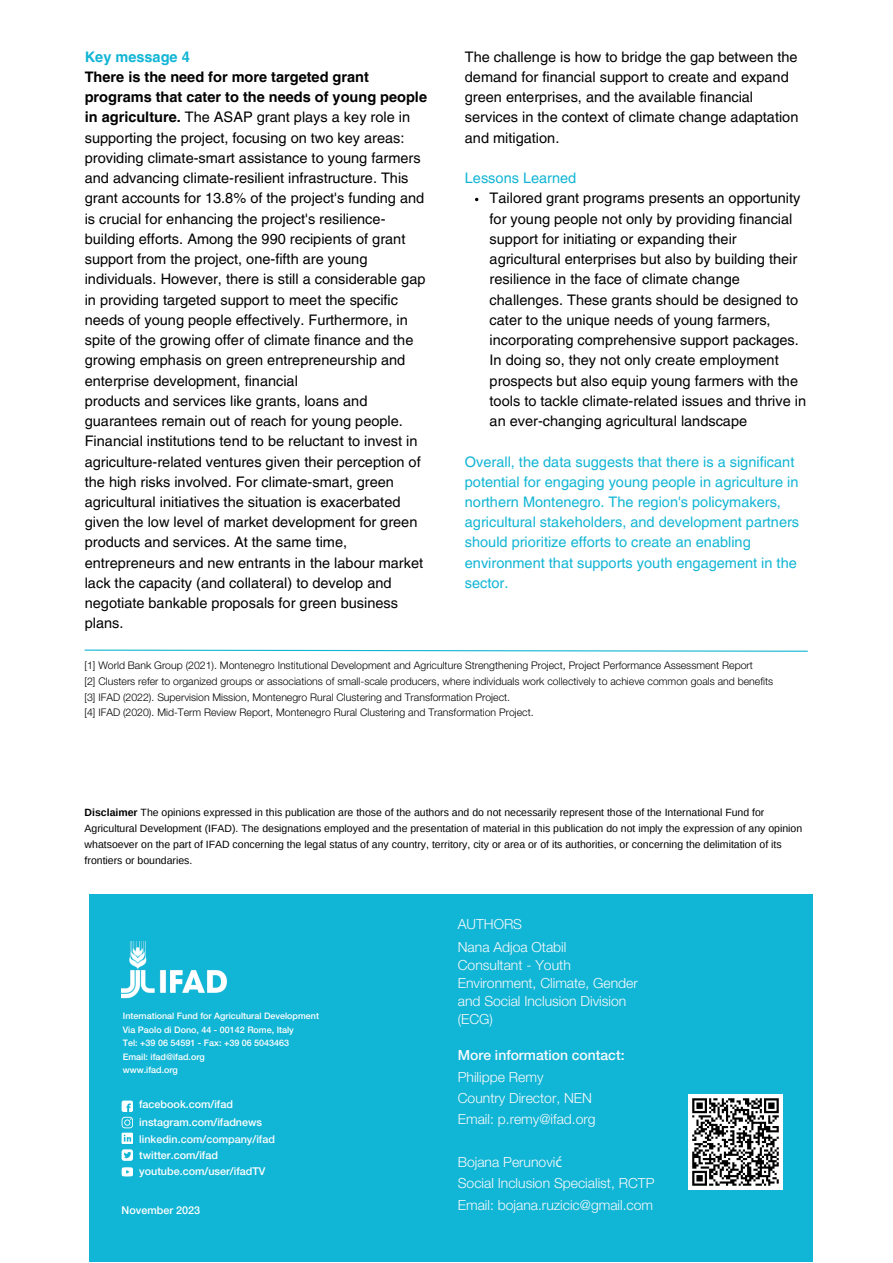
<style>
.page{position:relative;width:893px;height:1263px;background:#fff}
.page>*{position:absolute;margin:0;border:0;box-sizing:border-box;transform-origin:0 0}
.t1{font:14.55px/20.2px "Helvetica LT Pro";color:#000}
.t2{font:14.55px/20.2px "Helvetica LT Pro";color:#11b5d5}
.t3{font:700 14.55px "Helvetica LT Pro";color:#11b5d5}
.t4{font:300 13.95px "Helvetica Neue LT Std";color:#f9fafd}
.t5{font:500 13.95px "Helvetica Neue LT Std";color:#f9fafd}
.t6{font:500 10.8px "Helvetica Neue LT Std";color:#fff}
.t7{font:500 10.8px "Helvetica Neue LT Std";color:#f9fafd}
.t8{font:300 10.5px "Helvetica Neue LT Std";color:#000}
.t9{font:10.5px/15.8px "Arimo";color:#000}
.t10{font:500 9px "Helvetica Neue LT Std";color:#fff}
.s1{font-weight:700}
.s2{font-family:"Noto Sans";font-weight:400}
</style>
<div class="page">
<svg style="left:84px;top:649px;width:724px;height:3px"></svg>
<div style="left:89px;top:894px;width:723px;height:367px;background:#11b5d5"></div>
<img style="left:122px;top:941px;width:105px;height:58px">
<svg style="left:122px;top:1100px;width:11px;height:77px"></svg>
<img style="left:688px;top:1094px;width:94px;height:94px">
<p class="t3" style="left:85px;top:51px;width:106px">Key message 4</p>
<p class="t1" style="left:85px;top:68px;width:344px"><span class="s1">There is the need for more targeted grant programs that cater to the needs of young people in agriculture.</span> The ASAP grant plays a key role in supporting the project, focusing on two key areas: providing climate-smart assistance to young farmers and advancing climate-resilient infrastructure. This grant accounts for 13.8% of the project's funding and is crucial for enhancing the project's resilience&shy;building efforts. Among the 990 recipients of grant support from the project, one-fifth are young individuals. However, there is still a considerable gap in providing targeted support to meet the specific needs of young people effectively. Furthermore, in spite of the growing offer of climate finance and the growing emphasis on green entrepreneurship and enterprise development, financial</p>
<p class="t1" style="left:85px;top:392px;width:320px">products and services like grants, loans and guarantees remain out of reach for young people.</p>
<p class="t1" style="left:85px;top:432px;width:340px">Financial institutions tend to be reluctant to invest in agriculture-related ventures given their perception of the high risks involved. For climate-smart, green agricultural initiatives the situation is exacerbated given the low level of market development for green products and services. At the same time, entrepreneurs and new entrants in the labour market lack the capacity (and collateral) to develop and negotiate bankable proposals for green business plans.</p>
<p class="t1" style="left:465px;top:48px;width:335px">The challenge is how to bridge the gap between the demand for financial support to create and expand green enterprises, and the available financial services in the context of climate change adaptation and mitigation.</p>
<p class="t2" style="left:465px;top:169px;width:113px">Lessons Learned</p>
<p class="t1" style="left:489px;top:189px;width:318px">Tailored grant programs presents an opportunity for young people not only by providing financial support for initiating or expanding their agricultural enterprises but also by building their resilience in the face of climate change challenges. These grants should be designed to cater to the unique needs of young farmers, incorporating comprehensive support packages.<br>In doing so, they not only create employment prospects but also equip young farmers with the tools to tackle climate-related issues and thrive in an ever-changing agricultural landscape</p>
<p class="t2" style="left:465px;top:452px;width:336px">Overall, the data suggests that there is a significant potential for engaging young people in agriculture in northern Montenegro. The region's policymakers, agricultural stakeholders, and development partners should prioritize efforts to create an enabling environment that supports youth engagement in the sector.</p>
<p class="t8" style="left:85px;top:661px;width:669px">[1] World Bank Group (2021). Montenegro Institutional Development and Agriculture Strengthening Project, Project Performance Assessment Report</p>
<p class="t8" style="left:85px;top:677px;width:690px">[2] Clusters refer to organized groups or associations of small-scale producers, where individuals work collectively to achieve common goals and benefits</p>
<p class="t8" style="left:85px;top:693px;width:427px">[3] IFAD (2022). Supervision Mission, Montenegro Rural Clustering and Transformation Project.</p>
<p class="t8" style="left:85px;top:708px;width:450px">[4] IFAD (2020). Mid-Term Review Report, Montenegro Rural Clustering and Transformation Project.</p>
<p class="t9" style="left:85px;top:804px;width:719px"><span class="s1">Disclaimer</span> The opinions expressed in this publication are those of the authors and do not necessarily represent those of the International Fund for Agricultural Development (IFAD). The designations employed and the presentation of material in this publication do not imply the expression of any opinion whatsoever on the part of IFAD concerning the legal status of any country, territory, city or area or of its authorities, or concerning the delimitation of its frontiers or boundaries.</p>
<p class="t10" style="left:123px;top:1012px;width:198px">International Fund for Agricultural Development</p>
<p class="t10" style="left:123px;top:1039px;width:168px">Tel: +39 06 54591 - Fax: +39 06 5043463</p>
<p class="t10" style="left:123px;top:1026px;width:173px">Via Paolo di Dono, 44 - 00142 Rome, Italy</p>
<p class="t10" style="left:123px;top:1053px;width:83px">Email: ifad@ifad.org</p>
<p class="t10" style="left:123px;top:1066px;width:57px">www.ifad.org</p>
<p class="t6" style="left:139px;top:1100px;width:95px">facebook.com/ifad</p>
<p class="t7" style="left:139px;top:1134px;width:137px">linkedin.com/company/ifad</p>
<p class="t6" style="left:142px;top:1102px;width:95px">facebook.com/ifad</p>
<p class="t7" style="left:142px;top:1137px;width:137px">linkedin.com/company/ifad</p>
<p class="t6" style="left:139px;top:1118px;width:124px">instagram.com/ifadnews</p>
<p class="t6" style="left:139px;top:1151px;width:80px">twitter.com/ifad</p>
<p class="t6" style="left:142px;top:1120px;width:124px">instagram.com/ifadnews</p>
<p class="t6" style="left:142px;top:1153px;width:80px">twitter.com/ifad</p>
<p class="t6" style="left:139px;top:1167px;width:128px">youtube.com/user/ifadTV</p>
<p class="t6" style="left:142px;top:1169px;width:128px">youtube.com/user/ifadTV</p>
<p class="t6" style="left:122px;top:1205px;width:80px">November 2023</p>
<p class="t4" style="left:458px;top:919px;width:66px">AUTHORS</p>
<p class="t4" style="left:458px;top:941px;width:110px">Nana Adjoa Otabil</p>
<p class="t4" style="left:458px;top:959px;width:114px">Consultant - Youth</p>
<p class="t4" style="left:458px;top:977px;width:182px">Environment, Climate, Gender</p>
<p class="t4" style="left:458px;top:995px;width:170px">and Social Inclusion Division</p>
<p class="t4" style="left:458px;top:1013px;width:37px">(ECG)</p>
<p class="t5" style="left:458px;top:1050px;width:168px">More information contact:</p>
<p class="t4" style="left:458px;top:1071px;width:87px">Philippe Remy</p>
<p class="t4" style="left:458px;top:1092px;width:136px">Country Director, NEN</p>
<p class="t4" style="left:458px;top:1114px;width:139px">Email: p.remy@ifad.org</p>
<p class="t4" style="left:458px;top:1156px;width:106px">Bojana Perunovi<span class="s2">ć</span></p>
<p class="t4" style="left:458px;top:1178px;width:198px">Social Inclusion Specialist, RCTP</p>
<p class="t4" style="left:458px;top:1199px;width:197px">Email: bojana.ruzicic@gmail.com</p>
</div>
